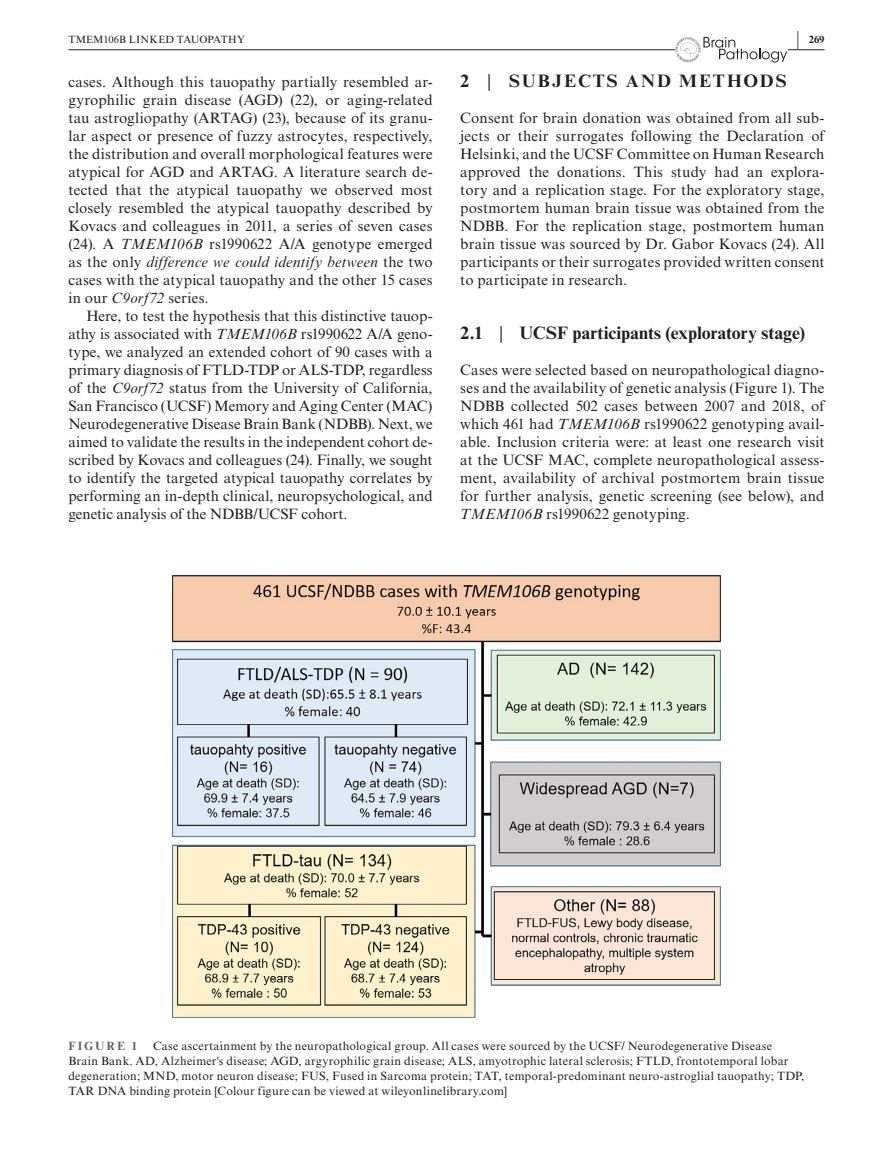
<style>
.page{position:relative;width:893px;height:1174px;background:#fff}
.page>*{position:absolute;margin:0;border:0;box-sizing:border-box;transform-origin:0 0}
.t1{font:700 18px "Times New Roman MT Std";letter-spacing:.005em;color:#231f20}
.t2{font:700 18px "Times New Roman MT Std";letter-spacing:.11em;color:#231f20}
.t3{font:15px/18px "Times New Roman MT Std";letter-spacing:.01em;color:#231f20;text-align:justify}
.t4{font:12px/15px "Times New Roman MT Std";letter-spacing:.02em;color:#231f20}
.t5{font:700 12px "Times New Roman MT Std";letter-spacing:.175em;color:#636366}
.t6{font:10.5px "Times New Roman MT Std";letter-spacing:.005em;color:#231f20}
.t7{font:700 10.5px "Times New Roman MT Std";color:#231f20}
.s1{font-size:20.25px}
.s2{font-style:italic}
.s3{font-weight:400}
</style>
<div class="page">
<hr style="left:68px;top:49px;width:756px;height:1px;background:#231f20">
<svg style="left:675px;top:37px;width:112px;height:25px"></svg>
<img style="left:171px;top:575px;width:552px;height:443px">
<p class="t6" style="left:68px;top:33px;width:178px">TMEM106B LINKED TAUOPATHY</p>
<p class="t7" style="left:797px;top:33px;width:29px"><span class="s1">|</span> 269</p>
<p class="t3" style="left:68px;top:73px;width:366px">cases. Although this tauopathy partially resembled ar&shy;gyrophilic grain disease (AGD) (22), or aging-related tau astrogliopathy (ARTAG) (23), because of its granu&shy;lar aspect or presence of fuzzy astrocytes, respectively, the distribution and overall morphological features were atypical for AGD and ARTAG. A literature search de&shy;tected that the atypical tauopathy we observed most closely resembled the atypical tauopathy described by Kovacs and colleagues in 2011, a series of seven cases (24). A <span class="s2">TMEM106B</span> rs1990622 A/A genotype emerged as the only <span class="s2">difference we could identify between</span> the two cases with the atypical tauopathy and the other 15 cases in our <span class="s2">C9orf72</span> series.</p>
<p class="t3" style="left:68px;top:307px;width:366px;text-indent:18px">Here, to test the hypothesis that this distinctive tauop&shy;athy is associated with <span class="s2">TMEM106B</span> rs1990622 A/A geno&shy;type, we analyzed an extended cohort of 90 cases with a primary diagnosis of FTLD-TDP or ALS-TDP, regardless of the <span class="s2">C9orf72</span> status from the University of California, San Francisco (UCSF) Memory and Aging Center (MAC)<br>Neurodegenerative Disease Brain Bank (NDBB). Next, we aimed to validate the results in the independent cohort de&shy;scribed by Kovacs and colleagues (24). Finally, we sought to identify the targeted atypical tauopathy correlates by performing an in-depth clinical, neuropsychological, and genetic analysis of the NDBB/UCSF cohort.</p>
<p class="t2" style="left:460px;top:70px;width:328px">2 <span class="s3">|</span> SUBJECTS AND METHODS</p>
<p class="t3" style="left:460px;top:109px;width:366px">Consent for brain donation was obtained from all sub&shy;jects or their surrogates following the Declaration of Helsinki, and the UCSF Committee on Human Research approved the donations. This study had an explora&shy;tory and a replication stage. For the exploratory stage, postmortem human brain tissue was obtained from the NDBB. For the replication stage, postmortem human brain tissue was sourced by Dr. Gabor Kovacs (24). All participants or their surrogates provided written consent to participate in research.</p>
<p class="t1" style="left:460px;top:322px;width:346px">2.1 <span class="s3">|</span> UCSF participants (exploratory stage)</p>
<p class="t3" style="left:460px;top:361px;width:366px">Cases were selected based on neuropathological diagno&shy;ses and the availability of genetic analysis (Figure 1). The NDBB collected 502 cases between 2007 and 2018, of which 461 had <span class="s2">TMEM106B</span> rs1990622 genotyping avail&shy;able. Inclusion criteria were: at least one research visit at the UCSF MAC, complete neuropathological assess&shy;ment, availability of archival postmortem brain tissue for further analysis, genetic screening (see below), and <span class="s2">TMEM106B</span> rs1990622 genotyping.</p>
<p class="t4" style="left:68px;top:1038px;width:738px;text-indent:85px">Case ascertainment by the neuropathological group. All cases were sourced by the UCSF/ Neurodegenerative Disease Brain Bank. AD, Alzheimer's disease; AGD, argyrophilic grain disease; ALS, amyotrophic lateral sclerosis; FTLD, frontotemporal lobar degeneration; MND, motor neuron disease; FUS, Fused in Sarcoma protein; TAT, temporal-predominant neuro-astroglial tauopathy; TDP, TAR DNA binding protein [Colour figure can be viewed at wileyonlinelibrary.com]</p>
<p class="t5" style="left:68px;top:1039px;width:71px">FIGURE 1</p>
</div>
